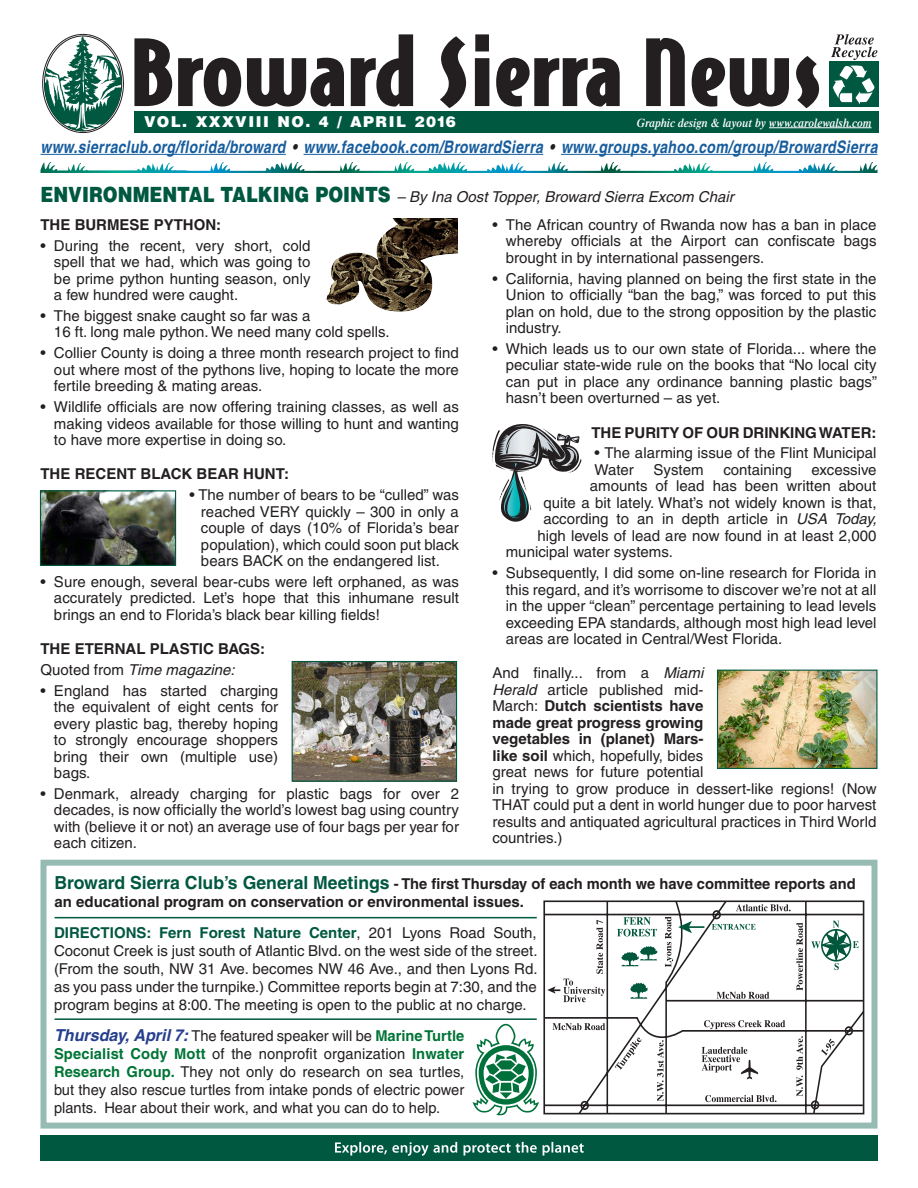
<style>
.page{position:relative;width:918px;height:1188px;background:#fff}
.page>*{position:absolute;margin:0;border:0;box-sizing:border-box;transform-origin:0 0}
.t1{font:italic 700 17.25px "Helvetica";letter-spacing:.025em;color:#175d9e;scale:.81 1}
.t2{font:15px/16.5px "Helvetica";color:#231f20;text-align:justify}
.t3{font:700 15px/18px "Helvetica";color:#231f20}
.t4{font:italic 15px/28px "Helvetica";color:#231f20}
.t5{font:900 15px "Helvetica";letter-spacing:.1em;color:#fff}
.t6{font:italic 600 12px "Times";color:#fff;scale:.94 1}
.s1{color:#231f20}
.s2{font-weight:900;font-style:normal;font-size:21px;color:#005840}
.s3{font-weight:700;font-style:normal}
.s4{font-weight:400}
.s5{font-weight:400;font-style:italic}
.s6{font-style:italic}
.s7{font-weight:700}
.s8{font-size:18px;color:#005840}
.s9{font-weight:700;color:#005840}
.s10{font-weight:700;font-style:italic;font-size:16.5px;color:#253f8e}
.s11{font-weight:700;color:#007437}
</style>
<div class="page">
<div style="left:40px;top:1136px;width:838px;height:25px;background:#005840"></div>
<hr style="left:40px;top:154px;width:246px;height:1px;background:#175d9e">
<hr style="left:304px;top:154px;width:239px;height:1px;background:#175d9e">
<hr style="left:561px;top:154px;width:317px;height:1px;background:#175d9e">
<svg style="left:496px;top:162px;width:376px;height:9px"></svg>
<svg style="left:134px;top:38px;width:38px;height:68px"></svg>
<svg style="left:178px;top:58px;width:63px;height:49px"></svg>
<svg style="left:247px;top:58px;width:97px;height:49px"></svg>
<svg style="left:351px;top:34px;width:62px;height:73px"></svg>
<svg style="left:440px;top:36px;width:26px;height:72px"></svg>
<svg style="left:475px;top:34px;width:14px;height:72px"></svg>
<svg style="left:496px;top:58px;width:124px;height:49px"></svg>
<svg style="left:646px;top:38px;width:39px;height:68px"></svg>
<svg style="left:692px;top:58px;width:97px;height:49px"></svg>
<svg style="left:796px;top:56px;width:23px;height:52px"></svg>
<svg style="left:44px;top:35px;width:79px;height:96px"></svg>
<div style="left:829px;top:62px;width:49px;height:45px;background:#005840"></div>
<svg style="left:830px;top:34px;width:47px;height:74px"></svg>
<div style="left:134px;top:111px;width:744px;height:22px;background:#005840"></div>
<hr style="left:769px;top:127px;width:103px;height:1px;background:#fff">
<hr style="left:55px;top:917px;width:482px;height:1px;background:#005840">
<hr style="left:55px;top:1018px;width:482px;height:2px;background:#005840">
<svg style="left:546px;top:903px;width:315px;height:204px"></svg>
<svg style="left:547px;top:986px;width:9px;height:8px"></svg>
<svg style="left:553px;top:1023px;width:27px;height:7px"></svg>
<svg style="left:563px;top:920px;width:17px;height:82px"></svg>
<svg style="left:736px;top:904px;width:55px;height:5px"></svg>
<svg style="left:580px;top:909px;width:274px;height:202px"></svg>
<div style="left:543px;top:900px;width:321px;height:214px;border:2px solid #231f20"></div>
<svg style="left:335px;top:1142px;width:249px;height:14px"></svg>
<img style="left:326px;top:218px;width:132px;height:94px">
<svg style="left:492px;top:424px;width:90px;height:98px"></svg>
<svg style="left:473px;top:1024px;width:66px;height:91px"></svg>
<img style="left:719px;top:672px;width:157px;height:95px">
<div style="left:717px;top:670px;width:161px;height:99px;border:1px solid #005840"></div>
<img style="left:42px;top:492px;width:132px;height:72px">
<div style="left:40px;top:490px;width:136px;height:76px;border:1px solid #005840"></div>
<img style="left:294px;top:663px;width:161px;height:117px">
<div style="left:292px;top:661px;width:165px;height:121px;border:1px solid #005840"></div>
<div style="left:40px;top:860px;width:838px;height:269px;border:6px solid #95bbb3"></div>
<p class="t5" style="left:144px;top:112px;width:313px">VOL. XXXVIII NO. 4 / APRIL 2016</p>
<p class="t6" style="left:637px;top:116px;width:251px">Graphic design &amp; layout by www.carolewalsh.com</p>
<p class="t1" style="left:40px;top:136px;width:1035px">www.sierraclub.org/florida/broward <span class="s1">•</span> www.facebook.com/BrowardSierra <span class="s1">•</span> www.groups.yahoo.com/group/BrowardSierra</p>
<p class="t4" style="left:40px;top:182px;width:695px"><span class="s2">ENVIRONMENTAL TALKING POINTS</span> – By Ina Oost Topper, Broward Sierra Excom Chair<br><span class="s3">THE BURMESE PYTHON:</span></p>
<p class="t2" style="left:54px;top:237px;width:258px;text-indent:-14px">• During the recent, very short, cold spell that we had, which was going to be prime python hunting season, only a few hundred were caught.</p>
<p class="t2" style="left:54px;top:307px;width:337px;text-indent:-14px">• The biggest snake caught so far was a<br>16 ft. long male python. We need many cold spells.</p>
<p class="t2" style="left:54px;top:345px;width:406px;text-indent:-14px">• Collier County is doing a three month research project to find out where most of the pythons live, hoping to locate the more fertile breeding &amp; mating areas.</p>
<p class="t2" style="left:54px;top:399px;width:407px;text-indent:-14px">• Wildlife officials are now offering training classes, as well as making videos available for those willing to hunt and wanting to have more expertise in doing so.</p>
<p class="t3" style="left:40px;top:465px;width:250px">THE RECENT BLACK BEAR HUNT:</p>
<p class="t2" style="left:201px;top:486px;width:260px;text-indent:-11px">• The number of bears to be “culled” was reached VERY quickly – 300 in only a couple of days (10% of Florida’s bear population), which could soon put black bears BACK on the endangered list.</p>
<p class="t2" style="left:54px;top:573px;width:406px;text-indent:-14px">• Sure enough, several bear-cubs were left orphaned, as was accurately predicted. Let’s hope that this inhumane result brings an end to Florida’s black bear killing fields!</p>
<p class="t3" style="left:40px;top:638px;width:226px;line-height:20.9px">THE ETERNAL PLASTIC BAGS:<br><span class="s4">Quoted from</span> <span class="s5">Time magazine:</span></p>
<p class="t2" style="left:54px;top:682px;width:226px;text-indent:-14px">• England has started charging the equivalent of eight cents for every plastic bag, thereby hoping to strongly encourage shoppers bring their own (multiple use) bags.</p>
<p class="t2" style="left:54px;top:785px;width:407px;text-indent:-14px">• Denmark, already charging for plastic bags for over 2 decades, is now officially the world’s lowest bag using country with (believe it or not) an average use of four bags per year for each citizen.</p>
<p class="t2" style="left:506px;top:216px;width:372px;text-indent:-14px">• The African country of Rwanda now has a ban in place whereby officials at the Airport can confiscate bags brought in by international passengers.</p>
<p class="t2" style="left:506px;top:270px;width:372px;text-indent:-14px">• California, having planned on being the first state in the Union to officially “ban the bag,” was forced to put this plan on hold, due to the strong opposition by the plastic industry.</p>
<p class="t2" style="left:506px;top:340px;width:373px;text-indent:-14px">• Which leads us to our own state of Florida... where the peculiar state-wide rule on the books that “No local city can put in place any ordinance banning plastic bags” hasn’t been overturned – as yet.</p>
<p class="t3" style="left:591px;top:423px;width:287px">THE PURITY OF OUR DRINKING WATER:</p>
<p class="t2" style="left:594px;top:445px;width:284px">• The alarming issue of the Flint Municipal<br>Water</p>
<p class="t2" style="left:654px;top:461px;width:52px">System</p>
<p class="t2" style="left:723px;top:461px;width:70px">containing</p>
<p class="t2" style="left:811px;top:461px;width:67px">excessive</p>
<p class="t2" style="left:590px;top:478px;width:288px">amounts of lead has been written about</p>
<p class="t2" style="left:543px;top:494px;width:335px">quite a bit lately. What’s not widely known is that,</p>
<p class="t2" style="left:543px;top:511px;width:335px">according to an in depth article in <span class="s6">USA Today,</span></p>
<p class="t2" style="left:537px;top:527px;width:340px">high levels of lead are now found in at least 2,000</p>
<p class="t2" style="left:506px;top:544px;width:168px">municipal water systems.</p>
<p class="t2" style="left:506px;top:565px;width:372px;text-indent:-14px">• Subsequently, I did some on-line research for Florida in this regard, and it’s worrisome to discover we’re not at all in the upper “clean” percentage pertaining to lead levels exceeding EPA standards, although most high lead level areas are located in Central/West Florida.</p>
<p class="t2" style="left:492px;top:665px;width:386px;text-align:left">And finally... from a <span class="s6">Miami<br>Herald</span> article published mid-<br>March: <span class="s7">Dutch scientists have<br>made great progress growing<br>vegetables in (planet) Mars-<br>like soil</span> which, hopefully, bides<br>great news for future potential<br>in trying to grow produce in dessert-like regions! (Now THAT could put a dent in world hunger due to poor harvest results and antiquated agricultural practices in Third World countries.)</p>
<p class="t3" style="left:55px;top:874px;width:803px"><span class="s8">Broward Sierra Club’s General Meetings</span> - The first Thursday of each month we have committee reports and an educational program on conservation or environmental issues.</p>
<p class="t2" style="left:54px;top:924px;width:485px;line-height:18px"><span class="s9">DIRECTIONS: Fern Forest Nature Center</span>, 201 Lyons Road South, Coconut Creek is just south of Atlantic Blvd. on the west side of the street. (From the south, NW 31 Ave. becomes NW 46 Ave., and then Lyons Rd. as you pass under the turnpike.) Committee reports begin at 7:30, and the program begins at 8:00. The meeting is open to the public at no charge.</p>
<p class="t2" style="left:54px;top:1027px;width:412px;line-height:18px"><span class="s10">Thursday, April 7:</span> The featured speaker will be <span class="s11">Marine Turtle Specialist Cody Mott</span> of the nonprofit organization <span class="s11">Inwater Research Group.</span> They not only do research on sea turtles, but they also rescue turtles from intake ponds of electric power plants. Hear about their work, and what you can do to help.</p>
</div>
